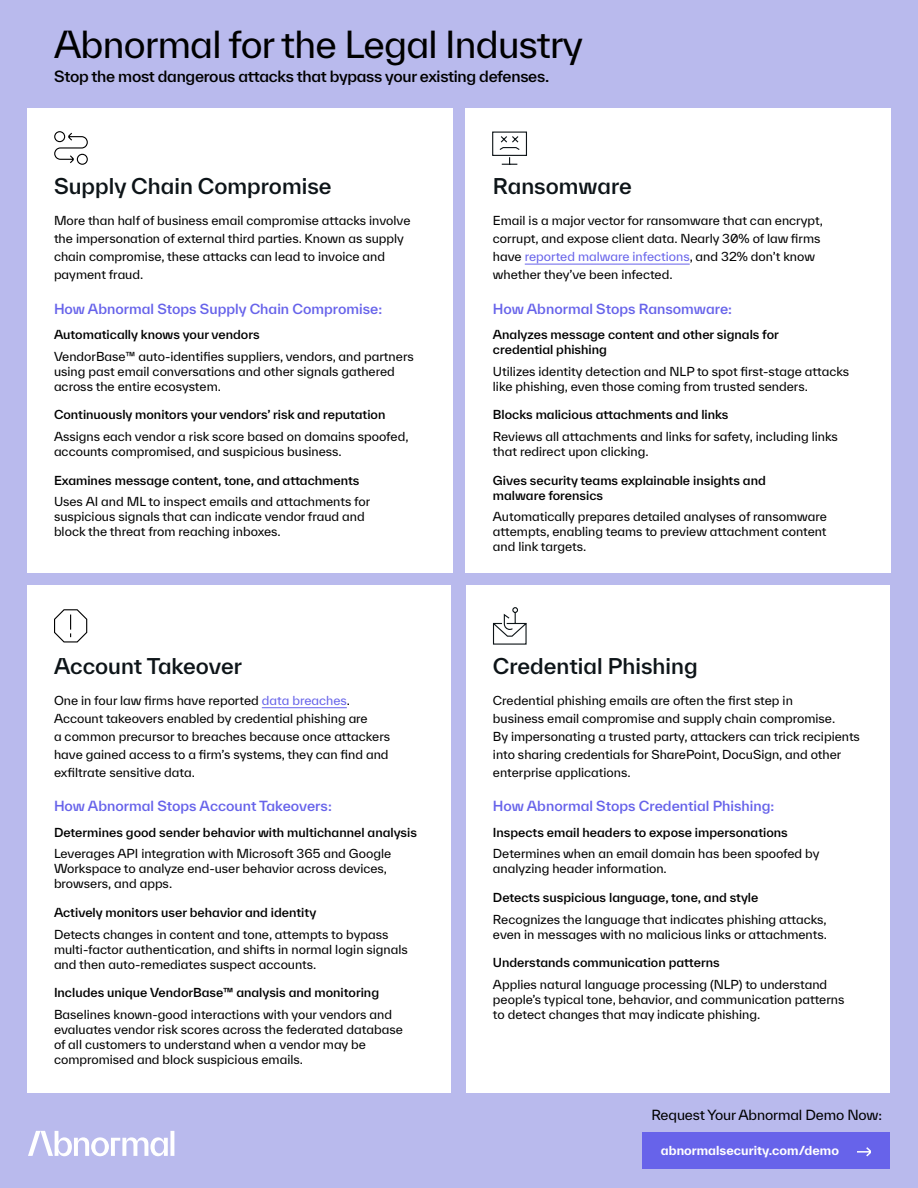
<style>
.page{position:relative;width:918px;height:1188px;background:#b9baed}
.page>*{position:absolute;margin:0;border:0;box-sizing:border-box;transform-origin:0 0}
.t1{font:36px "TWK Everett";letter-spacing:-.02em;color:#000}
.t2{font:500 21px "TWK Everett";color:#0d1418}
.t3{font:500 15px "TWK Everett";letter-spacing:-.02em;color:#000}
.t4{font:500 13.5px "TWK Everett";color:#6763ea}
.t5{font:13.5px "TWK Everett";letter-spacing:-.01em;color:#000}
.t6{font:12px/15px "TWK Everett";color:#000}
.t7{font:500 12px/15px "TWK Everett";color:#000}
.t8{font:700 12px "TWK Everett";color:#fff}
.s1{color:#6763ea}
</style>
<div class="page">
<div style="left:27px;top:108px;width:425px;height:465px;background:#fff"></div>
<div style="left:466px;top:108px;width:425px;height:465px;background:#fff"></div>
<div style="left:466px;top:586px;width:424px;height:507px;background:#fff"></div>
<div style="left:27px;top:586px;width:424px;height:507px;background:#fff"></div>
<svg style="left:28px;top:1131px;width:146px;height:25px"></svg>
<svg style="left:54px;top:609px;width:34px;height:34px"></svg>
<hr style="left:525px;top:264px;width:165px;height:1px;background:#6763ea">
<hr style="left:262px;top:707px;width:85px;height:1px;background:#6763ea">
<svg style="left:492px;top:131px;width:35px;height:34px"></svg>
<svg style="left:54px;top:131px;width:34px;height:34px"></svg>
<svg style="left:492px;top:607px;width:35px;height:38px"></svg>
<div style="left:642px;top:1132px;width:248px;height:37px;background:#6763ea"></div>
<svg style="left:857px;top:1147px;width:14px;height:10px"></svg>
<h1 class="t1" style="left:54px;top:20px;width:530px">Abnormal for the Legal Industry</h1>
<p class="t3" style="left:54px;top:66px;width:497px">Stop the most dangerous attacks that bypass your existing defenses.</p>
<h2 class="t2" style="left:54px;top:171px;width:279px">Supply Chain Compromise</h2>
<h2 class="t2" style="left:493px;top:171px;width:140px">Ransomware</h2>
<p class="t6" style="left:54px;top:212px;width:358px;line-height:18px">More than half of business email compromise attacks involve the impersonation of external third parties. Known as supply chain compromise, these attacks can lead to invoice and payment fraud.</p>
<p class="t4" style="left:54px;top:299px;width:330px">How Abnormal Stops Supply Chain Compromise:</p>
<p class="t7" style="left:54px;top:327px;width:207px">Automatically knows your vendors</p>
<p class="t6" style="left:54px;top:349px;width:361px">VendorBase™ auto-identifies suppliers, vendors, and partners using past email conversations and other signals gathered across the entire ecosystem.</p>
<p class="t7" style="left:54px;top:407px;width:333px">Continuously monitors your vendors’ risk and reputation</p>
<p class="t6" style="left:54px;top:429px;width:356px">Assigns each vendor a risk score based on domains spoofed, accounts compromised, and suspicious business.</p>
<p class="t7" style="left:54px;top:472px;width:307px">Examines message content, tone, and attachments</p>
<p class="t6" style="left:54px;top:494px;width:318px">Uses AI and ML to inspect emails and attachments for suspicious signals that can indicate vendor fraud and block the threat from reaching inboxes.</p>
<p class="t6" style="left:493px;top:212px;width:331px;line-height:18px">Email is a major vector for ransomware that can encrypt, corrupt, and expose client data. Nearly 30% of law firms have <span class="s1">reported malware infections</span>, and 32% don’t know whether they’ve been infected.</p>
<p class="t4" style="left:493px;top:299px;width:241px">How Abnormal Stops Ransomware:</p>
<p class="t7" style="left:493px;top:327px;width:287px">Analyzes message content and other signals for credential phishing</p>
<p class="t6" style="left:493px;top:364px;width:358px">Utilizes identity detection and NLP to spot first-stage attacks like phishing, even those coming from trusted senders.</p>
<p class="t7" style="left:493px;top:407px;width:237px">Blocks malicious attachments and links</p>
<p class="t6" style="left:493px;top:429px;width:346px">Reviews all attachments and links for safety, including links that redirect upon clicking.</p>
<p class="t7" style="left:493px;top:472px;width:274px">Gives security teams explainable insights and malware forensics</p>
<p class="t6" style="left:493px;top:509px;width:336px;text-align:justify">Automatically prepares detailed analyses of ransomware attempts, enabling teams to preview attachment content and link targets.</p>
<h2 class="t2" style="left:54px;top:651px;width:190px">Account Takeover</h2>
<h2 class="t2" style="left:493px;top:651px;width:206px">Credential Phishing</h2>
<p class="t6" style="left:54px;top:691px;width:338px;line-height:18px">One in four law firms have reported <span class="s1">data breaches</span>.<br>Account takeovers enabled by credential phishing are<br>a common precursor to breaches because once attackers have gained access to a firm’s systems, they can find and exfiltrate sensitive data.</p>
<p class="t4" style="left:54px;top:797px;width:279px">How Abnormal Stops Account Takeovers:</p>
<p class="t7" style="left:54px;top:825px;width:364px">Determines good sender behavior with multichannel analysis</p>
<p class="t6" style="left:54px;top:846px;width:339px">Leverages API integration with Microsoft 365 and Google<br>Workspace to analyze end-user behavior across devices, browsers, and apps.</p>
<p class="t7" style="left:54px;top:905px;width:264px">Actively monitors user behavior and identity</p>
<p class="t6" style="left:54px;top:926px;width:355px">Detects changes in content and tone, attempts to bypass multi-factor authentication, and shifts in normal login signals and then auto-remediates suspect accounts.</p>
<p class="t7" style="left:54px;top:985px;width:327px">Includes unique VendorBase™ analysis and monitoring</p>
<p class="t6" style="left:54px;top:1007px;width:350px">Baselines known-good interactions with your vendors and evaluates vendor risk scores across the federated database of all customers to understand when a vendor may be compromised and block suspicious emails.</p>
<p class="t6" style="left:493px;top:691px;width:369px;line-height:18px">Credential phishing emails are often the first step in<br>business email compromise and supply chain compromise.<br>By impersonating a trusted party, attackers can trick recipients into sharing credentials for SharePoint, DocuSign, and other enterprise applications.</p>
<p class="t4" style="left:493px;top:797px;width:283px">How Abnormal Stops Credential Phishing:</p>
<p class="t7" style="left:493px;top:825px;width:296px">Inspects email headers to expose impersonations</p>
<p class="t6" style="left:493px;top:846px;width:328px">Determines when an email domain has been spoofed by analyzing header information.</p>
<p class="t7" style="left:493px;top:890px;width:267px">Detects suspicious language, tone, and style</p>
<p class="t6" style="left:493px;top:912px;width:336px">Recognizes the language that indicates phishing attacks, even in messages with no malicious links or attachments.</p>
<p class="t7" style="left:493px;top:955px;width:228px">Understands communication patterns</p>
<p class="t6" style="left:493px;top:977px;width:353px">Applies natural language processing (NLP) to understand people’s typical tone, behavior, and communication patterns to detect changes that may indicate phishing.</p>
<p class="t5" style="left:651px;top:1106px;width:232px">Request Your Abnormal Demo Now:</p>
<p class="t8" style="left:661px;top:1142px;width:180px">abnormalsecurity.com/demo</p>
</div>
